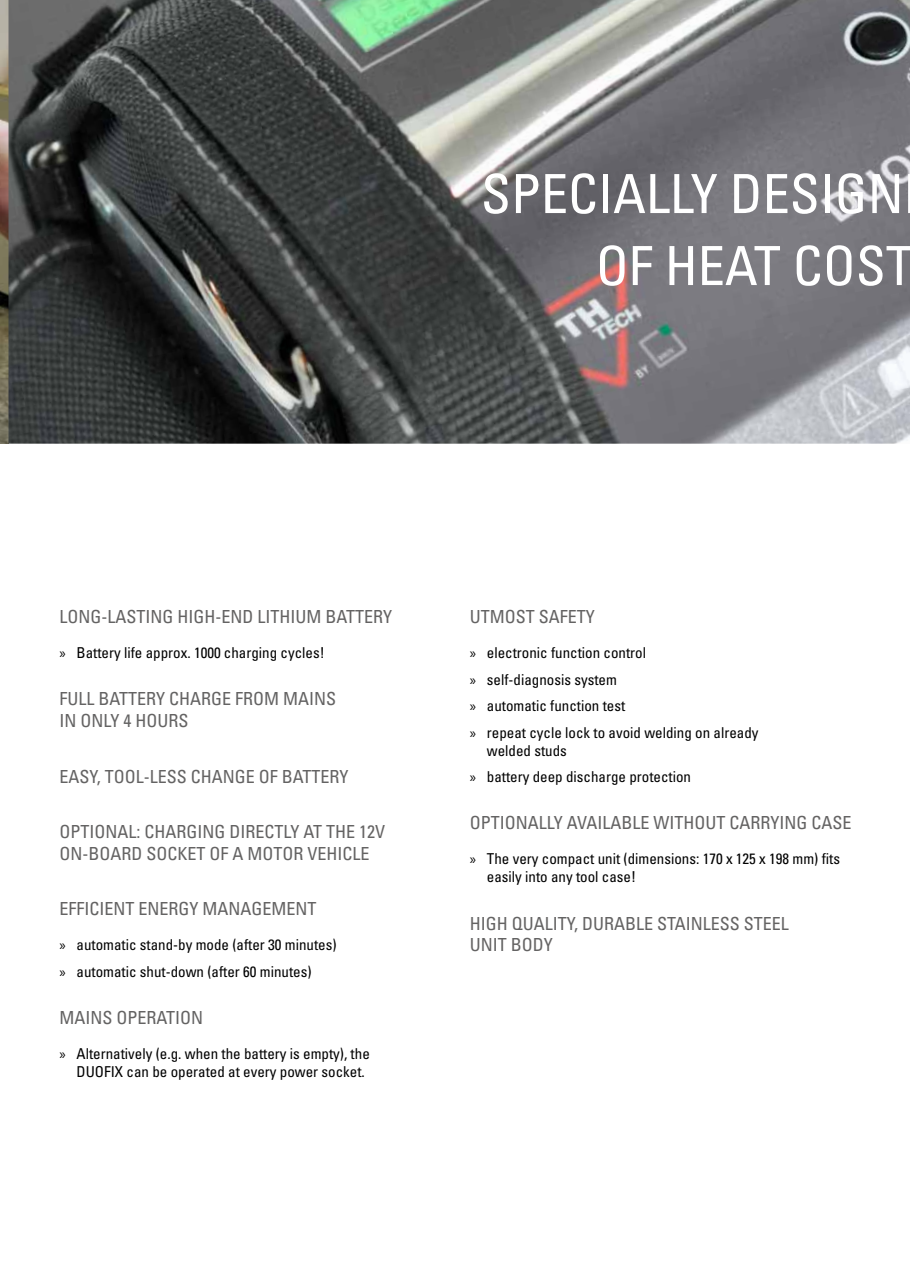
<style>
.page{position:relative;width:910px;height:1280px;background:#fff}
.page>*{position:absolute;margin:0;border:0;box-sizing:border-box;transform-origin:0 0}
.t1{font:condensed 54px/72px "Univers LT Std";color:#fff;text-align:right}
.t2{font:condensed 18px/21.6px "Univers LT Std";color:#646363}
.t3{font:condensed 15px/26.5px "Univers LT Std";color:#000}
.s1{font-family:"Myriad Pro";font-stretch:normal}
</style>
<div class="page">
<img style="left:0;top:0;width:910px;height:444px">
<h1 class="t1" style="left:481px;top:157px;width:433px">SPECIALLY DESIGN<br>OF HEAT COST</h1>
<p class="t2" style="left:60px;top:606px;width:334px">LONG-LASTING HIGH-END LITHIUM BATTERY</p>
<p class="t3" style="left:60px;top:639px;width:267px"><span class="s1">»</span> Battery life approx. 1000 charging cycles!</p>
<p class="t2" style="left:60px;top:688px;width:278px">FULL BATTERY CHARGE FROM MAINS<br>IN ONLY 4 HOURS</p>
<p class="t2" style="left:60px;top:765px;width:290px">EASY, TOOL-LESS CHANGE OF BATTERY</p>
<p class="t2" style="left:60px;top:821px;width:327px">OPTIONAL: CHARGING DIRECTLY AT THE 12V<br>ON-BOARD SOCKET OF A MOTOR VEHICLE</p>
<p class="t2" style="left:60px;top:898px;width:259px">EFFICIENT ENERGY MANAGEMENT</p>
<p class="t3" style="left:60px;top:932px;width:278px"><span class="s1">»</span> automatic stand-by mode (after 30 minutes) <span class="s1">»</span> automatic shut-down (after 60 minutes)</p>
<p class="t2" style="left:60px;top:1007px;width:145px">MAINS OPERATION</p>
<p class="t3" style="left:77px;top:1044px;width:295px;line-height:18px;text-indent:-17px"><span class="s1">»</span> Alternatively (e.g. when the battery is empty), the<br>DUOFIX can be operated at every power socket.</p>
<p class="t2" style="left:470px;top:606px;width:126px">UTMOST SAFETY</p>
<p class="t3" style="left:470px;top:639px;width:290px"><span class="s1">»</span> electronic function control<br><span class="s1">»</span> self-diagnosis system<br><span class="s1">»</span> automatic function test<br><span class="s1">»</span> repeat cycle lock to avoid welding on already</p>
<p class="t3" style="left:470px;top:737px;width:223px;text-indent:17px">welded studs<br><span class="s1">»</span> battery deep discharge protection</p>
<p class="t2" style="left:470px;top:812px;width:383px">OPTIONALLY AVAILABLE WITHOUT CARRYING CASE</p>
<p class="t3" style="left:487px;top:850px;width:355px;line-height:18px;text-indent:-17px"><span class="s1">»</span> The very compact unit (dimensions: 170 x 125 x 198 mm) fits easily into any tool case!</p>
<p class="t2" style="left:470px;top:912px;width:320px">HIGH QUALITY, DURABLE STAINLESS STEEL<br>UNIT BODY</p>
</div>
